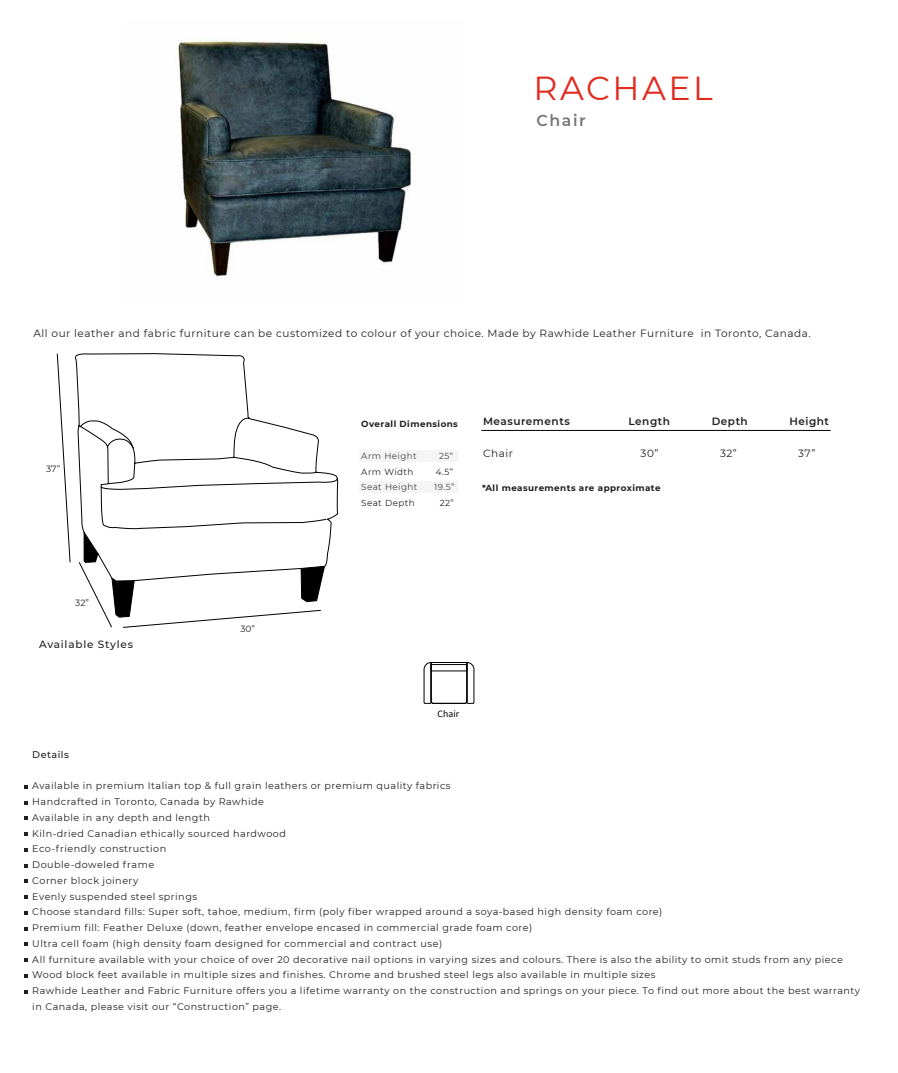
<style>
.page{position:relative;width:898px;height:1073px;background:#fff}
.page>*{position:absolute;margin:0;border:0;box-sizing:border-box;transform-origin:0 0}
.t1{font:33.25px "Montserrat";letter-spacing:.075em;color:#e02b20}
.t2{font:600 15.75px "Montserrat";letter-spacing:.1em;color:#767676}
.t3{font:10.5px "Montserrat";letter-spacing:.05em;color:#231f20}
.t4{font:600 10.5px "Montserrat";letter-spacing:.05em;color:#231f20}
.t5{font:500 10.5px "Montserrat";letter-spacing:.075em;color:#231f20}
.t6{font:9.62px/15.8px "Montserrat";letter-spacing:.05em;color:#231f20}
.t7{font:500 9.62px "Montserrat";letter-spacing:.05em;color:#231f20}
.t8{font:9.01px "Montserrat";color:#231f20}
.t9{font:8.75px "Montserrat";letter-spacing:.05em;color:#231f20}
.t10{font:700 8.75px "Montserrat";letter-spacing:.05em;color:#231f20}
</style>
<div class="page">
<hr style="left:481px;top:430px;width:349px;height:1px;background:#000">
<div style="left:359px;top:450px;width:99px;height:12px;background:#f5f5f5"></div>
<div style="left:359px;top:482px;width:99px;height:11px;background:#f5f5f5"></div>
<svg style="left:423px;top:662px;width:52px;height:42px"></svg>
<div style="left:431px;top:662px;width:36px;height:38px;border:1px solid #000"></div>
<div style="left:431px;top:664px;width:36px;height:7px;border:1px solid #000"></div>
<img style="left:177px;top:39px;width:235px;height:238px">
<svg style="left:75px;top:353px;width:264px;height:217px"></svg>
<svg style="left:56px;top:353px;width:15px;height:210px"></svg>
<svg style="left:25px;top:785px;width:3px;height:4px"></svg>
<svg style="left:25px;top:816px;width:3px;height:4px"></svg>
<svg style="left:25px;top:832px;width:3px;height:4px"></svg>
<svg style="left:25px;top:848px;width:3px;height:4px"></svg>
<svg style="left:25px;top:879px;width:3px;height:4px"></svg>
<svg style="left:25px;top:895px;width:3px;height:4px"></svg>
<svg style="left:25px;top:911px;width:3px;height:4px"></svg>
<svg style="left:25px;top:942px;width:3px;height:4px"></svg>
<svg style="left:25px;top:958px;width:3px;height:4px"></svg>
<svg style="left:25px;top:974px;width:3px;height:4px"></svg>
<svg style="left:78px;top:532px;width:246px;height:96px"></svg>
<h1 class="t1" style="left:533px;top:65px;width:181px">RACHAEL</h1>
<h2 class="t2" style="left:536px;top:110px;width:51px">Chair</h2>
<p class="t3" style="left:34px;top:326px;width:779px">All our leather and fabric furniture can be customized to colour of your choice. Made by Rawhide Leather Furniture in Toronto, Canada.</p>
<p class="t8" style="left:46px;top:463px;width:15px">37”</p>
<p class="t8" style="left:75px;top:596px;width:15px">32”</p>
<p class="t5" style="left:39px;top:637px;width:95px">Available Styles</p>
<p class="t8" style="left:240px;top:622px;width:16px">30”</p>
<p class="t10" style="left:361px;top:418px;width:98px">Overall Dimensions</p>
<p class="t9" style="left:361px;top:450px;width:57px">Arm Height</p>
<p class="t9" style="left:439px;top:450px;width:16px">25“</p>
<p class="t9" style="left:361px;top:465px;width:54px">Arm Width</p>
<p class="t9" style="left:436px;top:465px;width:19px">4.5”</p>
<p class="t9" style="left:361px;top:481px;width:58px">Seat Height</p>
<p class="t9" style="left:434px;top:481px;width:22px">19.5”</p>
<p class="t9" style="left:361px;top:497px;width:55px">Seat Depth</p>
<p class="t9" style="left:440px;top:497px;width:16px">22”</p>
<p class="t4" style="left:483px;top:414px;width:88px">Measurements</p>
<p class="t4" style="left:628px;top:414px;width:43px">Length</p>
<p class="t4" style="left:711px;top:414px;width:38px">Depth</p>
<p class="t4" style="left:789px;top:414px;width:41px">Height</p>
<p class="t3" style="left:483px;top:446px;width:31px">Chair</p>
<p class="t3" style="left:640px;top:446px;width:19px">30”</p>
<p class="t3" style="left:720px;top:446px;width:18px">32”</p>
<p class="t3" style="left:798px;top:446px;width:19px">37”</p>
<p class="t10" style="left:482px;top:482px;width:180px">*All measurements are approximate</p>
<p class="t7" style="left:32px;top:748px;width:38px">Details</p>
<p class="t6" style="left:32px;top:778px;width:829px">Available in premium Italian top &amp; full grain leathers or premium quality fabrics<br>Handcrafted in Toronto, Canada by Rawhide<br>Available in any depth and length<br>Kiln-dried Canadian ethically sourced hardwood<br>Eco-friendly construction<br>Double-doweled frame<br>Corner block joinery<br>Evenly suspended steel springs<br>Choose standard fills: Super soft, tahoe, medium, firm (poly fiber wrapped around a soya-based high density foam core)<br>Premium fill: Feather Deluxe (down, feather envelope encased in commercial grade foam core)<br>Ultra cell foam (high density foam designed for commercial and contract use)<br>All furniture available with your choice of over 20 decorative nail options in varying sizes and colours. There is also the ability to omit studs from any piece Wood block feet available in multiple sizes and finishes. Chrome and brushed steel legs also available in multiple sizes<br>Rawhide Leather and Fabric Furniture offers you a lifetime warranty on the construction and springs on your piece. To find out more about the best warranty in Canada, please visit our “Construction” page.</p>
</div>
